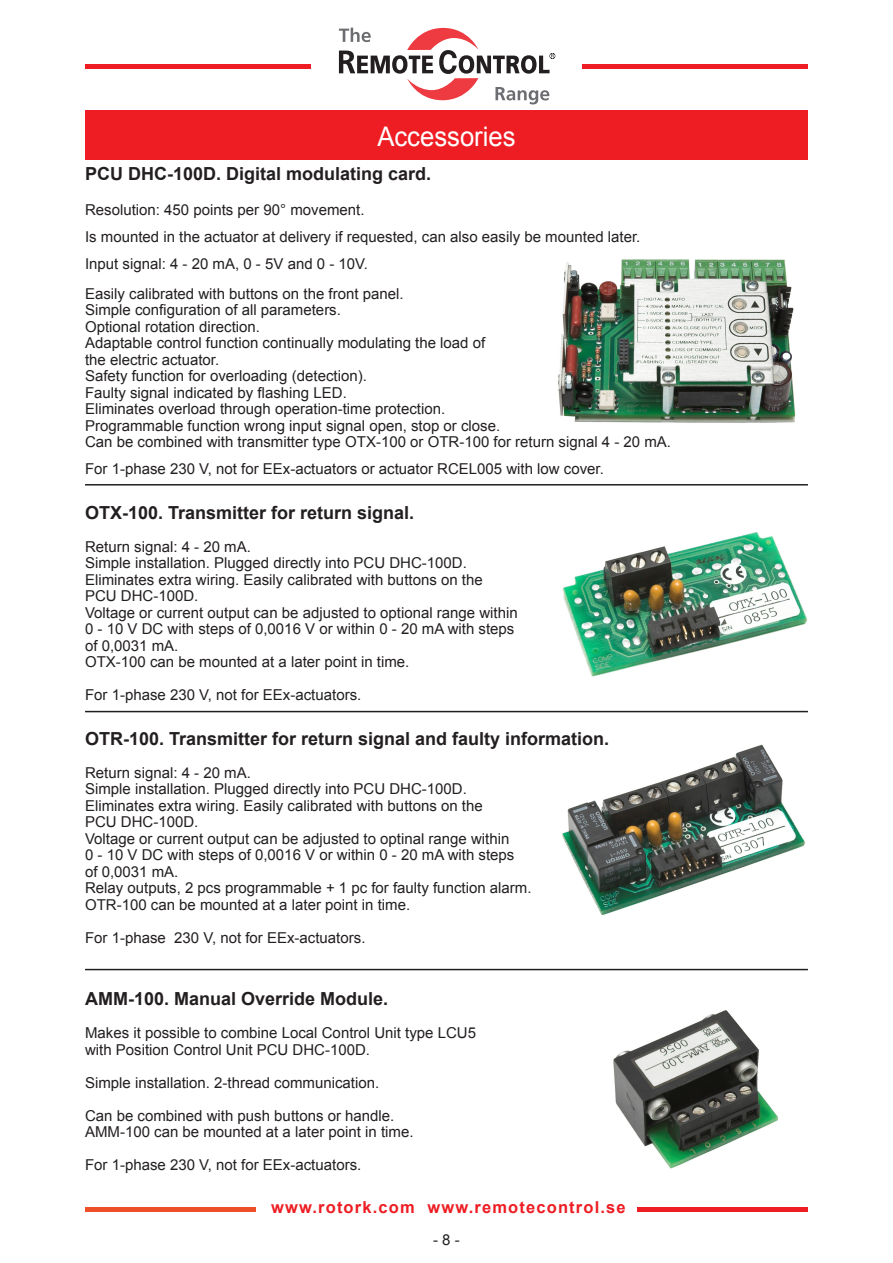
<style>
.page{position:relative;width:893px;height:1263px;background:#fff}
.page>*{position:absolute;margin:0;border:0;box-sizing:border-box;transform-origin:0 0}
.t1{font:27px "Arial";color:#fff;scale:.95 1}
.t2{font:700 18px "Arial";color:#231f20}
.t3{font:700 16.5px "Arial";letter-spacing:.07em;color:#ee1d23}
.t4{font:15px "Arial";color:#231f20}
</style>
<div class="page">
<hr style="left:583px;top:64px;width:225px;height:4px;background:#ee1d23">
<hr style="left:85px;top:64px;width:225px;height:4px;background:#ee1d23">
<svg style="left:339px;top:28px;width:216px;height:76px"></svg>
<div style="left:85px;top:1207px;width:170px;height:5px;background:#ed4f29"></div>
<div style="left:638px;top:1207px;width:170px;height:5px;background:#ee1d23"></div>
<div style="left:85px;top:111px;width:723px;height:49px;background:#ee1d23"></div>
<img style="left:613px;top:1010px;width:165px;height:159px">
<img style="left:562px;top:744px;width:243px;height:171px">
<img style="left:562px;top:532px;width:246px;height:145px">
<img style="left:558px;top:259px;width:238px;height:164px">
<hr style="left:85px;top:484px;width:723px;height:1px;background:#231f20">
<hr style="left:85px;top:711px;width:723px;height:1px;background:#231f20">
<hr style="left:85px;top:969px;width:723px;height:1px;background:#231f20">
<p class="t1" style="left:377px;top:119px;width:147px">Accessories</p>
<p class="t2" style="left:85px;top:161px;width:348px">PCU DHC-100D. Digital modulating card.</p>
<p class="t4" style="left:85px;top:200px;width:281px">Resolution: 450 points per 90° movement.</p>
<p class="t4" style="left:85px;top:227px;width:557px">Is mounted in the actuator at delivery if requested, can also easily be mounted later.</p>
<p class="t4" style="left:85px;top:254px;width:284px">Input signal: 4 - 20 mA, 0 - 5V and 0 - 10V.</p>
<p class="t4" style="left:85px;top:284px;width:320px">Easily calibrated with buttons on the front panel.</p>
<p class="t4" style="left:85px;top:300px;width:257px">Simple configuration of all parameters.</p>
<p class="t4" style="left:85px;top:317px;width:177px">Optional rotation direction.</p>
<p class="t4" style="left:85px;top:333px;width:402px">Adaptable control function continually modulating the load of</p>
<p class="t4" style="left:85px;top:350px;width:136px">the electric actuator.</p>
<p class="t4" style="left:85px;top:366px;width:283px">Safety function for overloading (detection).</p>
<p class="t4" style="left:85px;top:383px;width:263px">Faulty signal indicated by flashing LED.</p>
<p class="t4" style="left:85px;top:399px;width:362px">Eliminates overload through operation-time protection.</p>
<p class="t4" style="left:85px;top:416px;width:417px">Programmable function wrong input signal open, stop or close.</p>
<p class="t4" style="left:85px;top:432px;width:588px">Can be combined with transmitter type OTX-100 or OTR-100 for return signal 4 - 20 mA.</p>
<p class="t4" style="left:85px;top:459px;width:520px">For 1-phase 230 V, not for EEx-actuators or actuator RCEL005 with low cover.</p>
<p class="t2" style="left:85px;top:500px;width:331px">OTX-100. Transmitter for return signal.</p>
<p class="t4" style="left:85px;top:536px;width:167px">Return signal: 4 - 20 mA.</p>
<p class="t4" style="left:85px;top:553px;width:383px">Simple installation. Plugged directly into PCU DHC-100D.</p>
<p class="t4" style="left:85px;top:569px;width:399px">Eliminates extra wiring. Easily calibrated with buttons on the</p>
<p class="t4" style="left:85px;top:586px;width:115px">PCU DHC-100D.</p>
<p class="t4" style="left:85px;top:602px;width:434px">Voltage or current output can be adjusted to optional range within</p>
<p class="t4" style="left:85px;top:619px;width:431px">0 - 10 V DC with steps of 0,0016 V or within 0 - 20 mA with steps</p>
<p class="t4" style="left:85px;top:635px;width:95px">of 0,0031 mA.</p>
<p class="t4" style="left:85px;top:652px;width:326px">OTX-100 can be mounted at a later point in time.</p>
<p class="t4" style="left:85px;top:685px;width:278px">For 1-phase 230 V, not for EEx-actuators.</p>
<p class="t2" style="left:85px;top:726px;width:526px">OTR-100. Transmitter for return signal and faulty information.</p>
<p class="t4" style="left:85px;top:762px;width:167px">Return signal: 4 - 20 mA.</p>
<p class="t4" style="left:85px;top:779px;width:383px">Simple installation. Plugged directly into PCU DHC-100D.</p>
<p class="t4" style="left:85px;top:795px;width:399px">Eliminates extra wiring. Easily calibrated with buttons on the</p>
<p class="t4" style="left:85px;top:812px;width:115px">PCU DHC-100D.</p>
<p class="t4" style="left:85px;top:828px;width:426px">Voltage or current output can be adjusted to optinal range within</p>
<p class="t4" style="left:85px;top:845px;width:431px">0 - 10 V DC with steps of 0,0016 V or within 0 - 20 mA with steps</p>
<p class="t4" style="left:85px;top:861px;width:95px">of 0,0031 mA.</p>
<p class="t4" style="left:85px;top:878px;width:448px">Relay outputs, 2 pcs programmable + 1 pc for faulty function alarm.</p>
<p class="t4" style="left:85px;top:894px;width:327px">OTR-100 can be mounted at a later point in time.</p>
<p class="t4" style="left:85px;top:927px;width:282px">For 1-phase 230 V, not for EEx-actuators.</p>
<p class="t2" style="left:85px;top:987px;width:305px">AMM-100. Manual Override Module.</p>
<p class="t4" style="left:85px;top:1023px;width:392px">Makes it possible to combine Local Control Unit type LCU5</p>
<p class="t4" style="left:85px;top:1040px;width:287px">with Position Control Unit PCU DHC-100D.</p>
<p class="t4" style="left:85px;top:1073px;width:296px">Simple installation. 2-thread communication.</p>
<p class="t4" style="left:85px;top:1106px;width:311px">Can be combined with push buttons or handle.</p>
<p class="t4" style="left:85px;top:1122px;width:330px">AMM-100 can be mounted at a later point in time.</p>
<p class="t4" style="left:85px;top:1155px;width:278px">For 1-phase 230 V, not for EEx-actuators.</p>
<p class="t3" style="left:271px;top:1196px;width:356px">www.rotork.com www.remotecontrol.se</p>
<p class="t4" style="left:433px;top:1229px;width:28px">- 8 -</p>
</div>
